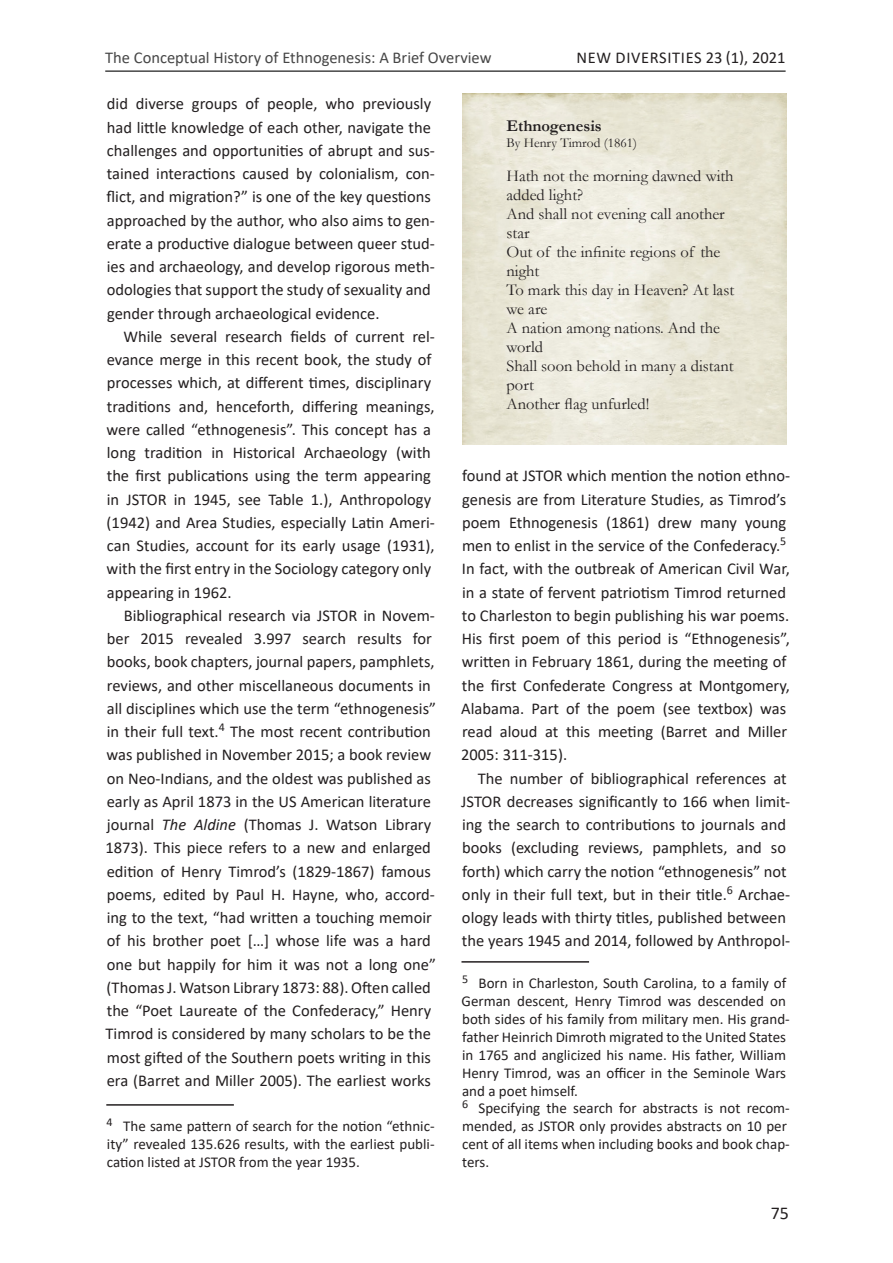
<style>
.page{position:relative;width:893px;height:1263px;background:#fff}
.page>*{position:absolute;margin:0;border:0;box-sizing:border-box;transform-origin:0 0}
.t1{font:18px "Calibri";color:#231f20}
.Absatz_mit_Einzug{font:16.5px/23.2px "Calibri";color:#231f20}
.Absatz_ohne_Einzug{font:16.5px/23.2px "Calibri";color:#231f20}
.t2{font:16.5px/18.9px "Garamond";color:#231f20}
.t3{font:16.5px "Calibri";color:#464646}
.Absatz_mit_Einzug-2{font:16.5px "Calibri";letter-spacing:.04em;color:#231f20}
.t4{font:700 16.5px "Garamond";color:#231f20}
.Fussnoten{font:15px/18px "Calibri";color:#231f20}
.t5{font:13.5px "Garamond";color:#231f20}
.s1{font-style:italic}
</style>
<div class="page">
<hr style="left:105px;top:70px;width:681px;height:2px;background:#464646">
<hr style="left:106px;top:1104px;width:128px;height:2px;background:#231f20">
<hr style="left:461px;top:961px;width:128px;height:2px;background:#231f20">
<p class="t3" style="left:105px;top:46px;width:388px">The Conceptual History of Ethnogenesis: A Brief Overview</p>
<p class="Absatz_mit_Einzug-2" style="left:576px;top:46px;width:211px">NEW DIVERSITIES 23 (1), 2021</p>
<p class="Absatz_ohne_Einzug" style="left:107px;top:92px;width:330px">did diverse groups of people, who previously had little knowledge of each other, navigate the challenges and opportunities of abrupt and sus&shy;tained interactions caused by colonialism, con&shy;flict, and migration?” is one of the key questions approached by the author, who also aims to gen&shy;erate a productive dialogue between queer stud&shy;ies and archaeology, and develop rigorous meth&shy;odologies that support the study of sexuality and gender through archaeological evidence.</p>
<p class="Absatz_mit_Einzug" style="left:107px;top:324px;width:330px;text-indent:17px">While several research fields of current rel&shy;evance merge in this recent book, the study of processes which, at different times, disciplinary traditions and, henceforth, differing meanings, were called “ethnogenesis”. This concept has a long tradition in Historical Archaeology (with the first publications using the term appearing in JSTOR in 1945, see Table 1.), Anthropology (1942) and Area Studies, especially Latin Ameri&shy;can Studies, account for its early usage (1931), with the first entry in the Sociology category only appearing in 1962.</p>
<p class="Absatz_mit_Einzug" style="left:105px;top:603px;width:332px;text-indent:18px">Bibliographical research via JSTOR in Novem&shy;ber 2015 revealed 3.997 search results for books, book chapters, journal papers, pamphlets, reviews, and other miscellaneous documents in all disciplines which use the term “ethnogenesis” in their full text.<sup>4</sup> The most recent contribution was published in November 2015; a book review on Neo-Indians, and the oldest was published as early as April 1873 in the US American literature journal <span class="s1">The Aldine</span> (Thomas J. Watson Library 1873). This piece refers to a new and enlarged edition of Henry Timrod’s (1829-1867) famous poems, edited by Paul H. Hayne, who, accord&shy;ing to the text, “had written a touching memoir of his brother poet […] whose life was a hard one but happily for him it was not a long one” (Thomas J. Watson Library 1873: 88). Often called the “Poet Laureate of the Confederacy,” Henry Timrod is considered by many scholars to be the most gifted of the Southern poets writing in this era (Barret and Miller 2005). The earliest works</p>
<p class="Fussnoten" style="left:106px;top:1116px;width:330px;text-align:justify"><sup>4</sup> The same pattern of search for the notion “ethnic&shy;ity” revealed 135.626 results, with the earliest publi&shy;cation listed at JSTOR from the year 1935.</p>
<p class="t4" style="left:506px;top:115px;width:97px">Ethnogenesis</p>
<p class="t5" style="left:506px;top:133px;width:132px">By Henry Timrod (1861)</p>
<p class="t2" style="left:506px;top:166px;width:229px">Hath not the morning dawned with added light?</p>
<p class="t2" style="left:506px;top:204px;width:220px">And shall not evening call another star</p>
<p class="t2" style="left:506px;top:242px;width:215px">Out of the infinite regions of the night</p>
<p class="t2" style="left:506px;top:280px;width:229px">To mark this day in Heaven? At last we are</p>
<p class="t2" style="left:506px;top:318px;width:215px">A nation among nations. And the world</p>
<p class="t2" style="left:506px;top:356px;width:229px">Shall soon behold in many a distant port</p>
<p class="t2" style="left:506px;top:394px;width:144px">Another flag unfurled!</p>
<p class="Absatz_mit_Einzug" style="left:461px;top:464px;width:331px">found at JSTOR which mention the notion ethno&shy;genesis are from Literature Studies, as Timrod’s poem Ethnogenesis (1861) drew many young men to enlist in the service of the Confederacy.<sup>5<br></sup>In fact, with the outbreak of American Civil War, in a state of fervent patriotism Timrod returned to Charleston to begin publishing his war poems.<br>His first poem of this period is “Ethnogenesis”, written in February 1861, during the meeting of the first Confederate Congress at Montgomery, Alabama. Part of the poem (see textbox) was read aloud at this meeting (Barret and Miller 2005: 311-315).</p>
<p class="Absatz_mit_Einzug" style="left:461px;top:766px;width:330px;text-indent:16px">The number of bibliographical references at JSTOR decreases significantly to 166 when limit&shy;ing the search to contributions to journals and books (excluding reviews, pamphlets, and so forth) which carry the notion “ethnogenesis” not only in their full text, but in their title.<sup>6</sup> Archae&shy;ology leads with thirty titles, published between the years 1945 and 2014, followed by Anthropol-</p>
<p class="Fussnoten" style="left:462px;top:973px;width:330px"><sup>5</sup> Born in Charleston, South Carolina, to a family of German descent, Henry Timrod was descended on both sides of his family from military men. His grand&shy;father Heinrich Dimroth migrated to the United States in 1765 and anglicized his name. His father, William Henry Timrod, was an officer in the Seminole Wars and a poet himself.</p>
<p class="Fussnoten" style="left:462px;top:1098px;width:329px"><sup>6</sup> Specifying the search for abstracts is not recom&shy;mended, as JSTOR only provides abstracts on 10 per cent of all items when including books and book chap&shy;ters.</p>
<p class="t1" style="left:771px;top:1200px;width:20px">75</p>
</div>
